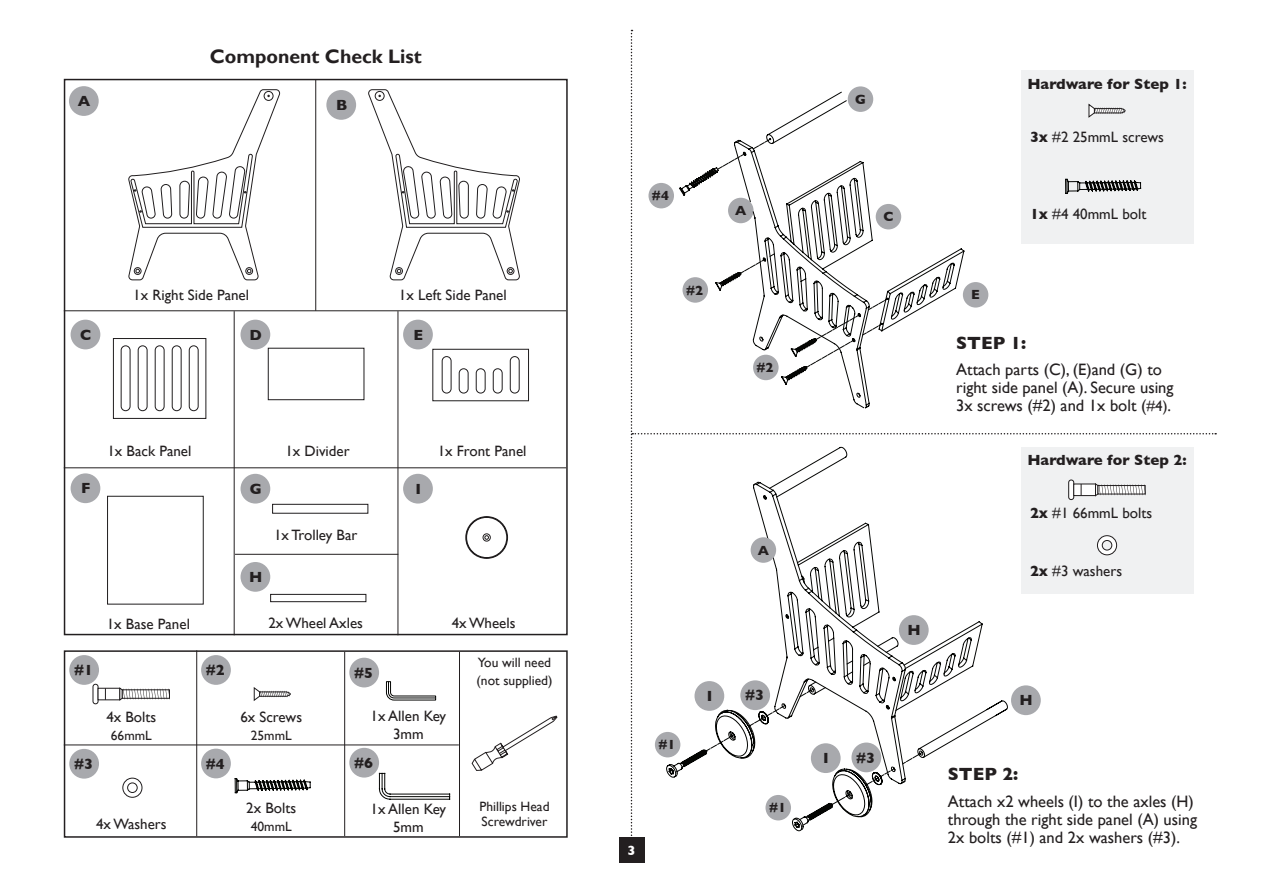
<style>
.page{position:relative;width:1263px;height:893px;background:#fff}
.page>*{position:absolute;margin:0;border:0;box-sizing:border-box;transform-origin:0 0}
.t1{font:700 19.5px "Gill Sans";color:#231f20}
.SKU___Price_copy_-_w{font:700 18px "Gill Sans";color:#231f20}
.SKU___Price_copy_-_w-2{font:16.5px/18px "Gill Sans";color:#231f20}
.SKU___Price_copy_-_w-3{font:15px "Gill Sans";color:#231f20}
.SKU___Price_copy_-_w-4{font:700 15px "Gill Sans";color:#231f20}
.SKU___Price_copy_-_w-5{font:13.5px/18px "Gill Sans";color:#231f20}
.SKU___Price_copy_-_w-6{font:700 13.5px "Gill Sans";color:#231f20}
.t2{font:700 13.5px "Gill Sans";color:#fff}
.s1{font-weight:700}
.s2{font-size:15px}
</style>
<div class="page">
<div style="left:619px;top:838px;width:25px;height:25px;background:#231f20"></div>
<hr style="left:64px;top:310px;width:502px;height:1px;background:#231f20">
<div style="left:69px;top:86px;width:30px;height:30px;background:#a8a9ad;border-radius:50%"></div>
<div style="left:71px;top:320px;width:29px;height:29px;background:#a8a9ad;border-radius:50%"></div>
<div style="left:71px;top:473px;width:29px;height:30px;background:#a8a9ad;border-radius:50%"></div>
<hr style="left:64px;top:467px;width:502px;height:1px;background:#231f20">
<div style="left:69px;top:655px;width:30px;height:30px;background:#a8a9ad;border-radius:50%"></div>
<div style="left:64px;top:79px;width:504px;height:556px;border:2px solid #231f20"></div>
<hr style="left:196px;top:650px;width:1px;height:186px;background:#231f20">
<div style="left:64px;top:650px;width:504px;height:188px;border:2px solid #231f20"></div>
<svg style="left:128px;top:89px;width:152px;height:191px"></svg>
<svg style="left:368px;top:89px;width:152px;height:191px"></svg>
<svg style="left:113px;top:338px;width:93px;height:81px"></svg>
<div style="left:93px;top:684px;width:5px;height:20px;border:1px solid #201d1e;border-radius:3px"></div>
<div style="left:98px;top:688px;width:22px;height:12px;background:#fff;border:1px solid #201d1e"></div>
<svg style="left:105px;top:688px;width:1px;height:12px"></svg>
<svg style="left:119px;top:687px;width:51px;height:14px"></svg>
<svg style="left:254px;top:687px;width:37px;height:14px"></svg>
<svg style="left:122px;top:778px;width:20px;height:20px"></svg>
<svg style="left:386px;top:681px;width:50px;height:19px"></svg>
<div style="left:201px;top:655px;width:30px;height:30px;background:#a8a9ad;border-radius:50%"></div>
<div style="left:69px;top:749px;width:30px;height:30px;background:#a8a9ad;border-radius:50%"></div>
<div style="left:201px;top:749px;width:30px;height:29px;background:#a8a9ad;border-radius:50%"></div>
<hr style="left:344px;top:652px;width:1px;height:184px;background:#231f20">
<div style="left:268px;top:348px;width:96px;height:52px;border:1px solid #201d1e"></div>
<svg style="left:432px;top:349px;width:97px;height:52px"></svg>
<div style="left:107px;top:496px;width:96px;height:108px;border:1px solid #201d1e"></div>
<div style="left:272px;top:504px;width:96px;height:9px;border:1px solid #201d1e"></div>
<div style="left:270px;top:594px;width:96px;height:8px;border:1px solid #201d1e"></div>
<svg style="left:465px;top:516px;width:43px;height:43px"></svg>
<div style="left:326px;top:90px;width:30px;height:30px;background:#a8a9ad;border-radius:50%"></div>
<hr style="left:315px;top:79px;width:1px;height:232px;background:#231f20">
<hr style="left:234px;top:311px;width:1px;height:324px;background:#231f20">
<hr style="left:398px;top:311px;width:1px;height:324px;background:#231f20">
<div style="left:240px;top:320px;width:30px;height:29px;background:#a8a9ad;border-radius:50%"></div>
<div style="left:403px;top:320px;width:30px;height:29px;background:#a8a9ad;border-radius:50%"></div>
<div style="left:240px;top:474px;width:30px;height:30px;background:#a8a9ad;border-radius:50%"></div>
<div style="left:403px;top:474px;width:30px;height:30px;background:#a8a9ad;border-radius:50%"></div>
<div style="left:240px;top:562px;width:30px;height:30px;background:#a8a9ad;border-radius:50%"></div>
<hr style="left:235px;top:554px;width:163px;height:1px;background:#231f20">
<svg style="left:472px;top:716px;width:85px;height:55px"></svg>
<hr style="left:64px;top:745px;width:395px;height:1px;background:#231f20">
<div style="left:349px;top:658px;width:30px;height:29px;background:#a8a9ad;border-radius:50%"></div>
<div style="left:349px;top:748px;width:30px;height:30px;background:#a8a9ad;border-radius:50%"></div>
<svg style="left:235px;top:778px;width:76px;height:15px"></svg>
<hr style="left:459px;top:652px;width:1px;height:184px;background:#231f20">
<svg style="left:379px;top:773px;width:71px;height:26px"></svg>
<svg style="left:631px;top:30px;width:585px;height:810px"></svg>
<p class="SKU___Price_copy_-_w-4" style="left:78px;top:89px;width:14px">A</p>
<p class="t1" style="left:210px;top:44px;width:213px">Component Check List</p>
<p class="SKU___Price_copy_-_w-4" style="left:336px;top:93px;width:13px">B</p>
<p class="SKU___Price_copy_-_w-4" style="left:80px;top:323px;width:13px">C</p>
<p class="SKU___Price_copy_-_w-3" style="left:133px;top:286px;width:117px">1x Right Side Panel</p>
<p class="SKU___Price_copy_-_w-3" style="left:399px;top:286px;width:109px">1x Left Side Panel</p>
<p class="SKU___Price_copy_-_w-4" style="left:250px;top:323px;width:14px">D</p>
<p class="SKU___Price_copy_-_w-4" style="left:413px;top:323px;width:11px">E</p>
<p class="SKU___Price_copy_-_w-4" style="left:81px;top:476px;width:11px">F</p>
<p class="SKU___Price_copy_-_w-4" style="left:74px;top:658px;width:20px">#1</p>
<p class="SKU___Price_copy_-_w-3" style="left:107px;top:442px;width:85px">1x Back Panel</p>
<p class="SKU___Price_copy_-_w-3" style="left:285px;top:442px;width:66px">1x Divider</p>
<p class="SKU___Price_copy_-_w-4" style="left:250px;top:477px;width:13px">G</p>
<p class="SKU___Price_copy_-_w-4" style="left:415px;top:477px;width:7px">I</p>
<p class="SKU___Price_copy_-_w-4" style="left:249px;top:565px;width:15px">H</p>
<p class="SKU___Price_copy_-_w-3" style="left:274px;top:526px;width:85px">1x Trolley Bar</p>
<p class="SKU___Price_copy_-_w-3" style="left:438px;top:442px;width:90px">1x Front Panel</p>
<p class="SKU___Price_copy_-_w-3" style="left:107px;top:615px;width:85px">1x Base Panel</p>
<p class="SKU___Price_copy_-_w-3" style="left:268px;top:614px;width:96px">2x Wheel Axles</p>
<p class="SKU___Price_copy_-_w-3" style="left:452px;top:614px;width:65px">4x Wheels</p>
<p class="SKU___Price_copy_-_w-3" style="left:106px;top:708px;width:51px">4x Bolts</p>
<p class="SKU___Price_copy_-_w-5" style="left:111px;top:726px;width:42px">66mmL</p>
<p class="SKU___Price_copy_-_w-4" style="left:206px;top:658px;width:20px">#2</p>
<p class="SKU___Price_copy_-_w-3" style="left:240px;top:708px;width:63px">6x Screws</p>
<p class="SKU___Price_copy_-_w-5" style="left:251px;top:726px;width:42px">25mmL</p>
<p class="SKU___Price_copy_-_w-4" style="left:354px;top:661px;width:20px">#5</p>
<p class="SKU___Price_copy_-_w-3" style="left:371px;top:707px;width:77px">1x Allen Key</p>
<p class="SKU___Price_copy_-_w-3" style="left:393px;top:725px;width:32px">3mm</p>
<p class="SKU___Price_copy_-_w-5" style="left:477px;top:653px;width:77px">You will need (not supplied)</p>
<p class="SKU___Price_copy_-_w-4" style="left:74px;top:752px;width:20px">#3</p>
<p class="SKU___Price_copy_-_w-4" style="left:206px;top:752px;width:20px">#4</p>
<p class="SKU___Price_copy_-_w-3" style="left:96px;top:815px;width:72px">4x Washers</p>
<p class="SKU___Price_copy_-_w-3" style="left:246px;top:799px;width:51px">2x Bolts</p>
<p class="SKU___Price_copy_-_w-5" style="left:251px;top:818px;width:42px">40mmL</p>
<p class="SKU___Price_copy_-_w-4" style="left:354px;top:751px;width:20px">#6</p>
<p class="SKU___Price_copy_-_w-3" style="left:371px;top:800px;width:77px">1x Allen Key</p>
<p class="SKU___Price_copy_-_w-3" style="left:393px;top:818px;width:32px">5mm</p>
<p class="SKU___Price_copy_-_w-5" style="left:479px;top:798px;width:72px">Phillips Head</p>
<p class="SKU___Price_copy_-_w-5" style="left:482px;top:813px;width:67px">Screwdriver</p>
<p class="SKU___Price_copy_-_w-6" style="left:652px;top:185px;width:19px">#4</p>
<p class="SKU___Price_copy_-_w-6" style="left:686px;top:279px;width:19px">#2</p>
<p class="SKU___Price_copy_-_w-6" style="left:735px;top:200px;width:13px">A</p>
<p class="SKU___Price_copy_-_w-6" style="left:756px;top:357px;width:19px">#2</p>
<p class="SKU___Price_copy_-_w-6" style="left:758px;top:539px;width:13px">A</p>
<p class="SKU___Price_copy_-_w-6" style="left:658px;top:734px;width:19px">#1</p>
<p class="t2" style="left:627px;top:840px;width:10px">3</p>
<p class="SKU___Price_copy_-_w-4" style="left:707px;top:684px;width:7px">I</p>
<p class="SKU___Price_copy_-_w-4" style="left:745px;top:683px;width:20px">#3</p>
<p class="SKU___Price_copy_-_w-6" style="left:769px;top:797px;width:19px">#1</p>
<p class="SKU___Price_copy_-_w-6" style="left:855px;top:89px;width:12px">G</p>
<p class="SKU___Price_copy_-_w-6" style="left:883px;top:206px;width:12px">C</p>
<p class="SKU___Price_copy_-_w-4" style="left:907px;top:618px;width:15px">H</p>
<p class="SKU___Price_copy_-_w-4" style="left:823px;top:746px;width:7px">I</p>
<p class="SKU___Price_copy_-_w-4" style="left:856px;top:746px;width:20px">#3</p>
<p class="SKU___Price_copy_-_w-4" style="left:1027px;top:72px;width:161px">Hardware for Step 1:</p>
<p class="SKU___Price_copy_-_w-3" style="left:1030px;top:128px;width:135px"><span class="s1">3x</span> #2 25mmL screws</p>
<p class="SKU___Price_copy_-_w-6" style="left:971px;top:284px;width:10px">E</p>
<p class="SKU___Price_copy_-_w-3" style="left:1030px;top:205px;width:118px"><span class="s1">1x</span> #4 40mmL bolt</p>
<p class="SKU___Price_copy_-_w" style="left:956px;top:329px;width:72px">STEP 1:</p>
<p class="SKU___Price_copy_-_w-2" style="left:956px;top:361px;width:219px">Attach parts (C), (E)and (G) to right side panel (A). Secure using<br>3x screws (#2) and 1x bolt (<span class="s2">#4)</span>.</p>
<p class="SKU___Price_copy_-_w-4" style="left:1027px;top:448px;width:161px">Hardware for Step 2:</p>
<p class="SKU___Price_copy_-_w-3" style="left:1030px;top:504px;width:124px"><span class="s1">2x</span> #1 66mmL bolts</p>
<p class="SKU___Price_copy_-_w-3" style="left:1030px;top:562px;width:94px"><span class="s1">2x</span> #3 washers</p>
<p class="SKU___Price_copy_-_w-4" style="left:1020px;top:688px;width:15px">H</p>
<p class="SKU___Price_copy_-_w" style="left:948px;top:760px;width:72px">STEP 2:</p>
<p class="SKU___Price_copy_-_w-2" style="left:948px;top:792px;width:251px">Attach x2 wheels (I) to the axles (H) through the right side panel (A) using<br>2x bolts (#1) and 2x washers (#3).</p>
</div>
